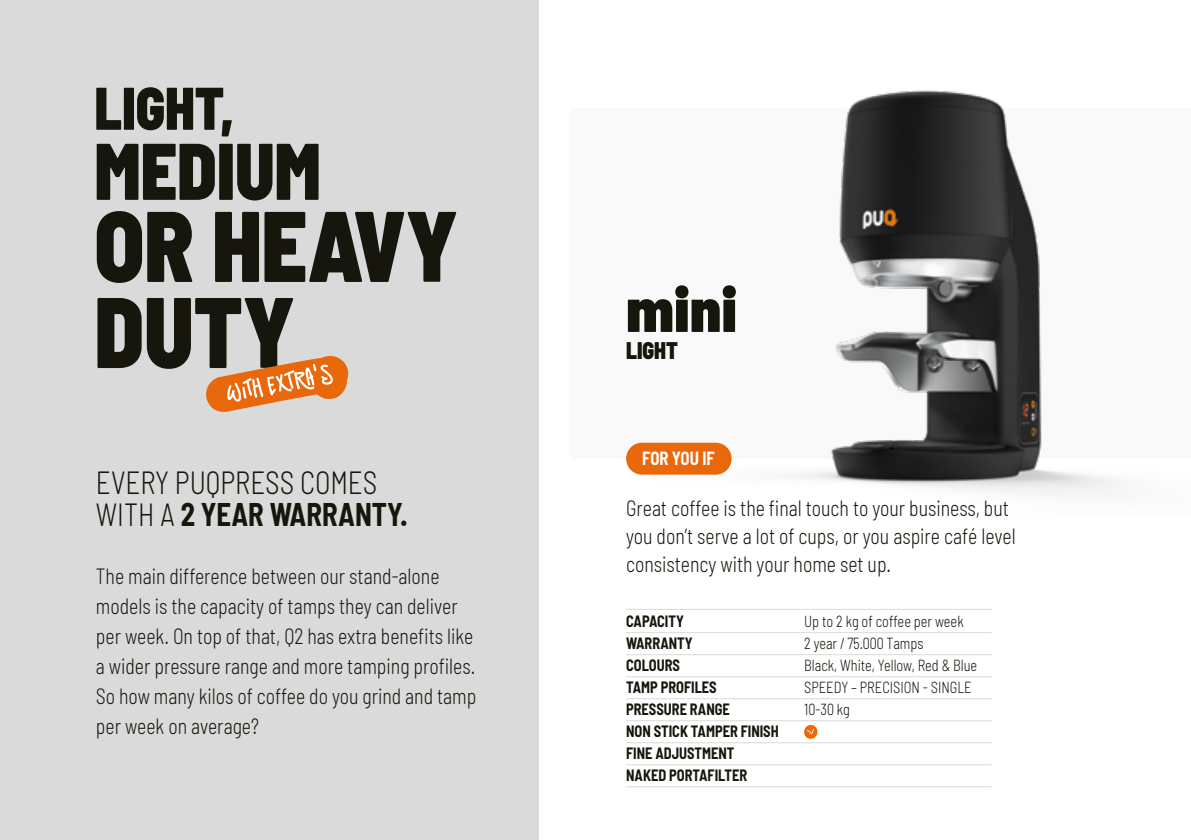
<style>
.page{position:relative;width:1191px;height:840px;background:#fff}
.page>*{position:absolute;margin:0;border:0;box-sizing:border-box;transform-origin:0 0}
.t1{font:900 semi-condensed 100px/86px "Barlow";color:#16160c;scale:.9 1}
.t2{font:900 semi-condensed 80px "Barlow";color:#16160c;scale:.9 1}
.t3{font:900 semi-condensed 62px "Barlow";color:#16160c}
.t4{font:900 semi-condensed 60px "Barlow";color:#16160c;scale:.9 1}
.t5{font:300 semi-condensed 32px/32px "Barlow";color:#16160c;scale:.9 1}
.t6{font:900 semi-condensed 24px "Barlow";color:#16160c;scale:.9 1}
.t7{font:300 semi-condensed 22px/30px "Barlow";color:#16160c;scale:.9 1}
.t8{font:700 semi-condensed 18.6px "Barlow";color:#fff;scale:.9 1}
.t9{font:700 semi-condensed 16px/22px "Barlow";color:#16160c;scale:.9 1}
.t10{font:300 semi-condensed 16px "Barlow";color:#16160c;scale:.9 1}
.s1{font-weight:700}
</style>
<div class="page">
<div style="left:570px;top:108px;width:621px;height:350px;background:#f9f9f9"></div>
<div style="left:0;top:0;width:539px;height:839px;background:#dadada"></div>
<img style="left:659px;top:90px;width:459px;height:405px">
<hr style="left:626px;top:608px;width:365px;height:1px;background:#dadada">
<hr style="left:626px;top:632px;width:365px;height:1px;background:#dadada">
<hr style="left:626px;top:654px;width:365px;height:1px;background:#dadada">
<hr style="left:626px;top:676px;width:365px;height:1px;background:#dadada">
<hr style="left:626px;top:698px;width:365px;height:1px;background:#dadada">
<hr style="left:626px;top:720px;width:365px;height:1px;background:#dadada">
<hr style="left:626px;top:742px;width:365px;height:1px;background:#dadada">
<hr style="left:626px;top:764px;width:365px;height:1px;background:#dadada">
<hr style="left:626px;top:786px;width:365px;height:1px;background:#dadada">
<svg style="left:804px;top:724px;width:13px;height:14px"></svg>
<svg style="left:206px;top:356px;width:143px;height:56px"></svg>
<div style="left:626px;top:442px;width:105px;height:32px;background:#e8680b;border-radius:16px"></div>
<h3 class="t4" style="left:94px;top:71px;width:156px">LIGHT,</h3>
<h2 class="t2" style="left:94px;top:121px;width:253px">MEDIUM</h2>
<h1 class="t1" style="left:94px;top:201px;width:405px">OR HEAVY<br>DUTY</h1>
<h3 class="t5" style="left:96px;top:465px;width:348px">EVERY PUQPRESS COMES<br>WITH A <span class="s1">2 YEAR WARRANTY.</span></h3>
<p class="t7" style="left:96px;top:560px;width:424px">The main difference between our stand-alone models is the capacity of tamps they can deliver per week. On top of that, Q2 has extra benefits like a wider pressure range and more tamping profiles.<br>So how many kilos of coffee do you grind and tamp per week on average?</p>
<h3 class="t3" style="left:626px;top:271px;width:113px">mini</h3>
<p class="t6" style="left:626px;top:335px;width:59px">LIGHT</p>
<p class="t8" style="left:642px;top:446px;width:82px">FOR YOU IF</p>
<p class="t7" style="left:626px;top:493px;width:434px;line-height:28px">Great coffee is the final touch to your business, but you don’t serve a lot of cups, or you aspire café level consistency with your home set up.</p>
<p class="t9" style="left:626px;top:609px;width:66px">CAPACITY</p>
<p class="t10" style="left:804px;top:610px;width:179px">Up to 2 kg of coffee per week</p>
<p class="t9" style="left:626px;top:631px;width:75px">WARRANTY</p>
<p class="t10" style="left:804px;top:632px;width:134px">2 year / 75.000 Tamps</p>
<p class="t9" style="left:626px;top:653px;width:61px">COLOURS</p>
<p class="t10" style="left:804px;top:654px;width:194px">Black, White, Yellow, Red &amp; Blue</p>
<p class="t9" style="left:626px;top:675px;width:102px">TAMP PROFILES</p>
<p class="t10" style="left:804px;top:676px;width:188px">SPEEDY – PRECISION - SINGLE</p>
<p class="t9" style="left:626px;top:697px;width:117px">PRESSURE RANGE</p>
<p class="t10" style="left:804px;top:698px;width:52px">10-30 kg</p>
<p class="t9" style="left:626px;top:719px;width:171px">NON STICK TAMPER FINISH<br>FINE ADJUSTMENT<br>NAKED PORTAFILTER</p>
</div>
